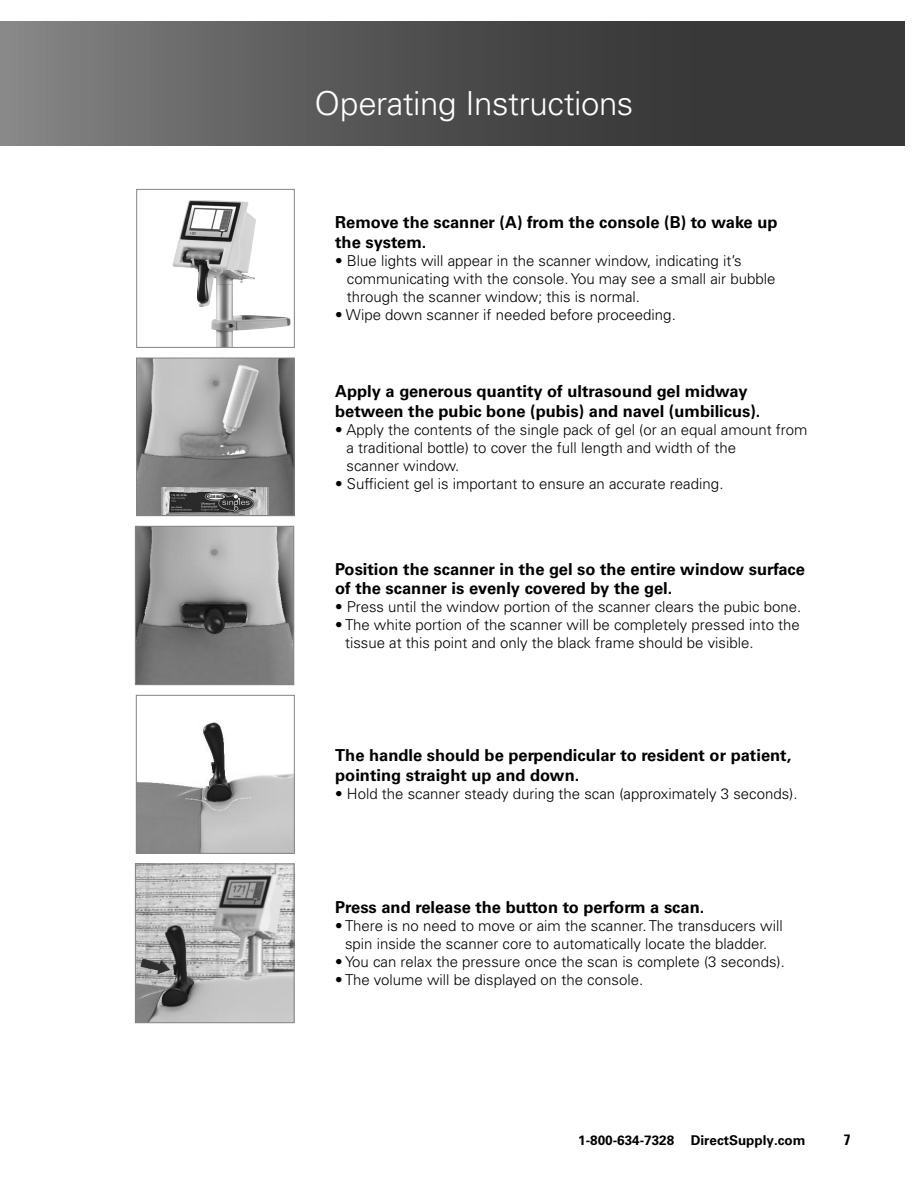
<style>
.page{position:relative;width:918px;height:1188px;background:#fff}
.page>*{position:absolute;margin:0;border:0;box-sizing:border-box;transform-origin:0 0}
.t1{font:300 33px "Univers LT Std";letter-spacing:-.015em;color:#fff}
.t2{font:700 16.5px/19.8px "Univers LT Std";color:#000}
.t3{font:300 15px/18px "Univers LT Std";color:#000}
.t4{font:700 condensed 15px "Univers LT Std";color:#000}
.t5{font:700 13.5px "Univers LT Std";color:#000}
</style>
<div class="page">
<div style="left:0;top:21px;width:904px;height:124px;background:linear-gradient(to right,#7d7d7d,#282828)"></div>
<img style="left:172px;top:200px;width:119px;height:146px">
<div style="left:136px;top:189px;width:159px;height:159px;border:1px solid #838383"></div>
<img style="left:138px;top:360px;width:155px;height:154px">
<div style="left:136px;top:358px;width:159px;height:158px;border:1px solid #838383"></div>
<img style="left:162px;top:488px;width:107px;height:27px">
<img style="left:137px;top:528px;width:155px;height:155px">
<div style="left:135px;top:526px;width:159px;height:159px;border:1px solid #838383"></div>
<img style="left:138px;top:722px;width:155px;height:130px">
<div style="left:136px;top:695px;width:159px;height:159px;border:1px solid #838383"></div>
<img style="left:137px;top:866px;width:156px;height:155px">
<div style="left:135px;top:864px;width:160px;height:159px;border:1px solid #838383"></div>
<h1 class="t1" style="left:315px;top:84px;width:320px">Operating Instructions</h1>
<p class="t2" style="left:335px;top:213px;width:444px">Remove the scanner (A) from the console (B) to wake up the system.</p>
<p class="t3" style="left:347px;top:252px;width:430px;text-indent:-12px">• Blue lights will appear in the scanner window, indicating it’s communicating with the console. You may see a small air bubble through the scanner window; this is normal.</p>
<p class="t3" style="left:335px;top:306px;width:342px">• Wipe down scanner if needed before proceeding.</p>
<p class="t2" style="left:335px;top:381px;width:427px">Apply a generous quantity of ultrasound gel midway between the pubic bone (pubis) and navel (umbilicus).</p>
<p class="t3" style="left:347px;top:420px;width:463px;text-indent:-11px">• Apply the contents of the single pack of gel (or an equal amount from a traditional bottle) to cover the full length and width of the<br>scanner window.</p>
<p class="t3" style="left:335px;top:474px;width:390px">• Sufficient gel is important to ensure an accurate reading.</p>
<p class="t2" style="left:335px;top:559px;width:471px">Position the scanner in the gel so the entire window surface of the scanner is evenly covered by the gel.</p>
<p class="t3" style="left:335px;top:598px;width:468px">• Press until the window portion of the scanner clears the pubic bone.</p>
<p class="t3" style="left:345px;top:616px;width:456px;text-indent:-10px">• The white portion of the scanner will be completely pressed into the tissue at this point and only the black frame should be visible.</p>
<p class="t2" style="left:335px;top:746px;width:458px">The handle should be perpendicular to resident or patient, pointing straight up and down.</p>
<p class="t3" style="left:335px;top:785px;width:464px">• Hold the scanner steady during the scan (approximately 3 seconds).</p>
<p class="t2" style="left:335px;top:898px;width:371px">Press and release the button to perform a scan.</p>
<p class="t3" style="left:335px;top:917px;width:449px;text-align:center">• There is no need to move or aim the scanner. The transducers will spin inside the scanner core to automatically locate the bladder.</p>
<p class="t3" style="left:335px;top:953px;width:451px">• You can relax the pressure once the scan is complete (3 seconds).</p>
<p class="t3" style="left:335px;top:971px;width:309px">• The volume will be displayed on the console.</p>
<p class="t5" style="left:578px;top:1132px;width:229px">1-800-634-7328 DirectSupply.com</p>
<p class="t4" style="left:844px;top:1130px;width:8px">7</p>
</div>
